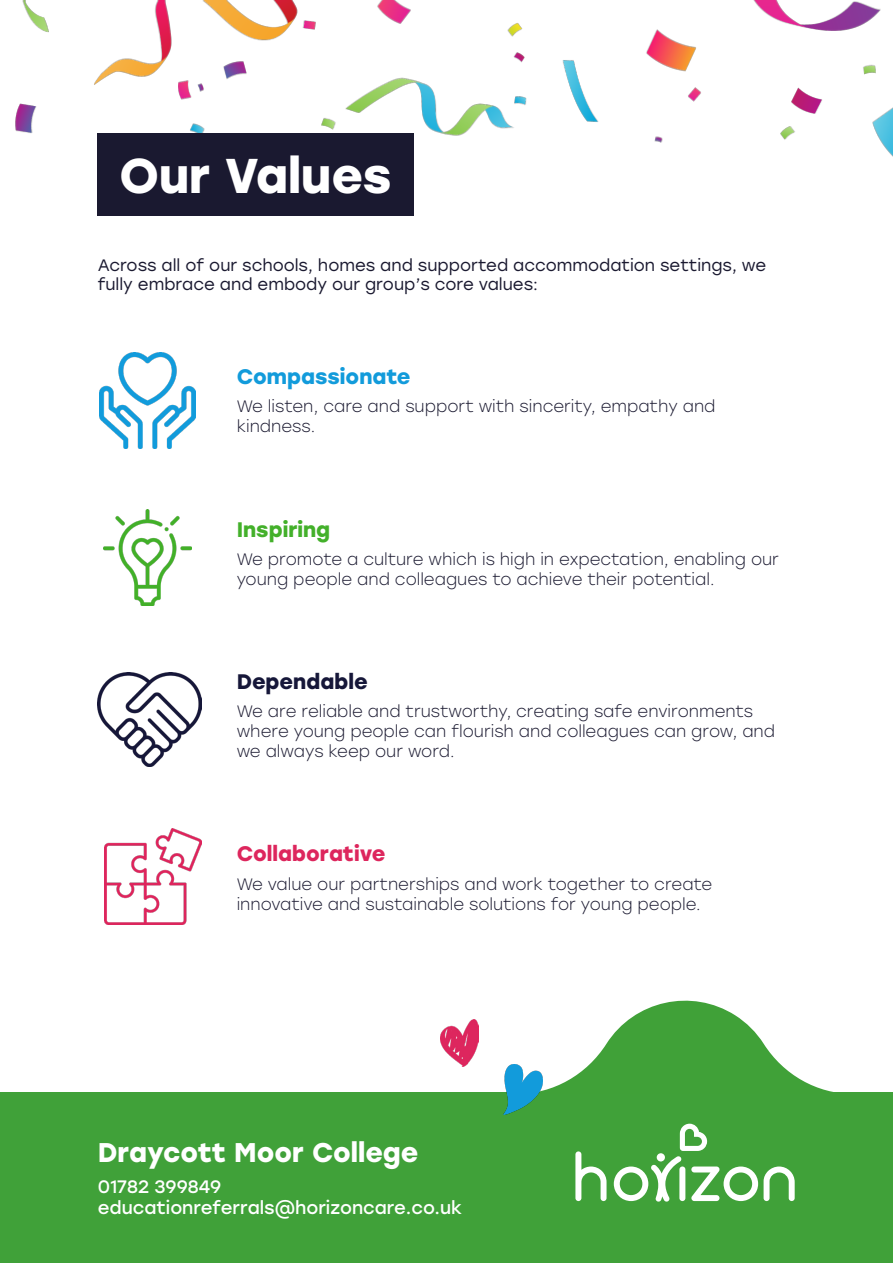
<style>
.page{position:relative;width:893px;height:1263px;background:#fff}
.page>*{position:absolute;margin:0;border:0;box-sizing:border-box;transform-origin:0 0}
.t1{font:700 48.75px "Stolzl";color:#fff}
.t2{font:700 27px "Stolzl";color:#fff}
.t3{font:700 21px "Stolzl";color:#129bdb}
.t4{font:700 21px "Stolzl";color:#dd265d}
.t5{font:700 21px "Stolzl";color:#161739}
.t6{font:700 21px "Stolzl";color:#43b02a}
.t7{font:18px/21.6px "Stolzl";color:#fff}
.t8{font:300 16.5px/19.8px "Stolzl";color:#1a1930}
.t9{font:16.5px/19.8px "Stolzl";color:#1a1930}
</style>
<div class="page">
<div style="left:0;top:1093px;width:893px;height:170px;background:#40a139"></div>
<svg style="left:542px;top:1000px;width:311px;height:93px"></svg>
<svg style="left:575px;top:1151px;width:31px;height:50px"></svg>
<svg style="left:764px;top:1166px;width:31px;height:35px"></svg>
<svg style="left:614px;top:1124px;width:144px;height:77px"></svg>
<img style="left:440px;top:1020px;width:39px;height:46px">
<img style="left:504px;top:1064px;width:38px;height:50px">
<img style="left:15px;top:0;width:878px;height:157px">
<div style="left:97px;top:133px;width:317px;height:83px;background:#1a1930"></div>
<img style="left:99px;top:352px;width:96px;height:96px">
<img style="left:103px;top:509px;width:89px;height:96px">
<img style="left:98px;top:673px;width:103px;height:93px">
<img style="left:105px;top:828px;width:96px;height:96px">
<p class="t1" style="left:119px;top:140px;width:274px">Our Values</p>
<p class="t9" style="left:98px;top:254px;width:670px">Across all of our schools, homes and supported accommodation settings, we fully embrace and embody our group’s core values:</p>
<p class="t3" style="left:237px;top:361px;width:175px">Compassionate</p>
<p class="t8" style="left:237px;top:396px;width:480px">We listen, care and support with sincerity, empathy and kindness.</p>
<p class="t6" style="left:237px;top:514px;width:95px">Inspiring</p>
<p class="t8" style="left:237px;top:548px;width:544px">We promote a culture which is high in expectation, enabling our young people and colleagues to achieve their potential.</p>
<p class="t5" style="left:237px;top:666px;width:132px">Dependable</p>
<p class="t8" style="left:237px;top:701px;width:540px">We are reliable and trustworthy, creating safe environments where young people can flourish and colleagues can grow, and we always keep our word.</p>
<p class="t4" style="left:237px;top:839px;width:150px">Collaborative</p>
<p class="t8" style="left:237px;top:873px;width:477px">We value our partnerships and work together to create innovative and sustainable solutions for young people.</p>
<h2 class="t2" style="left:98px;top:1133px;width:322px">Draycott Moor College</h2>
<p class="t7" style="left:98px;top:1175px;width:366px">01782 399849 educationreferrals@horizoncare.co.uk</p>
</div>
